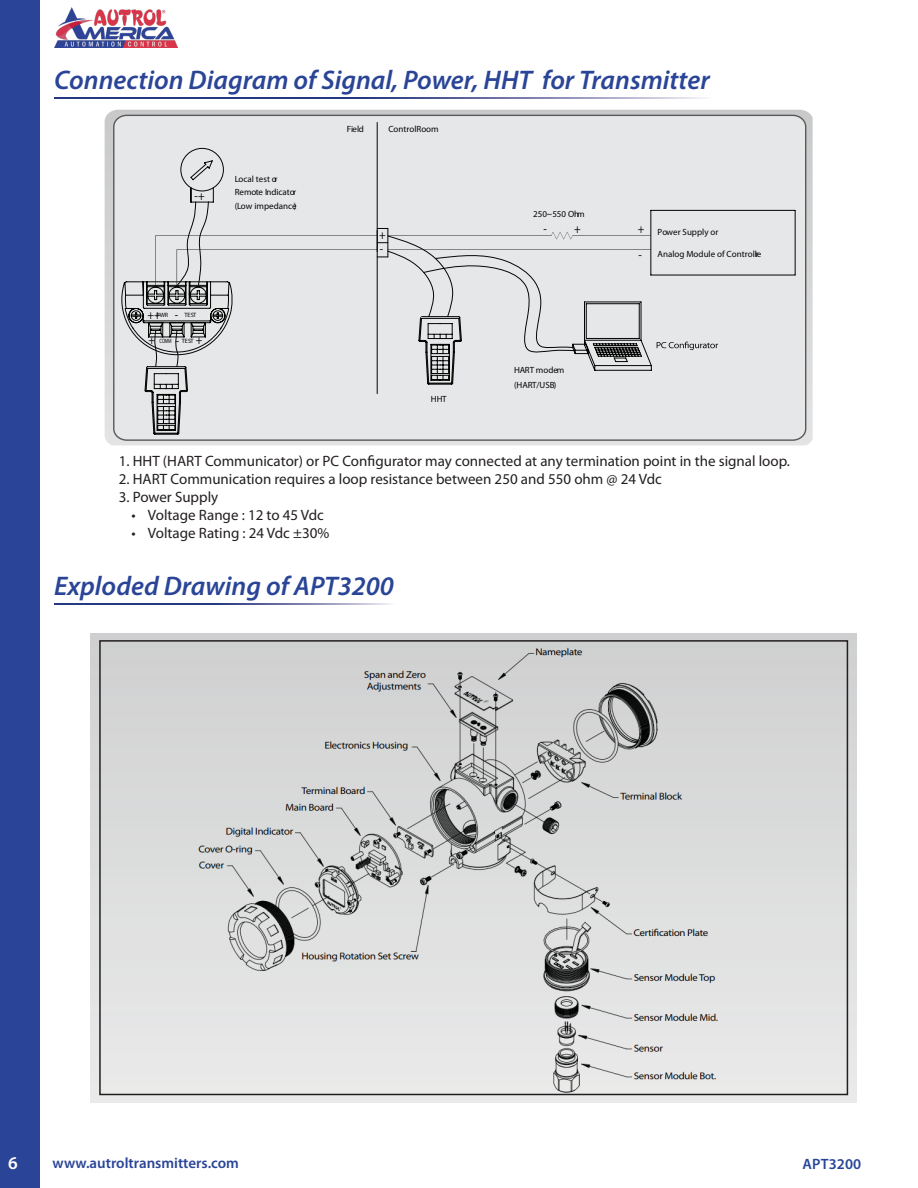
<style>
.page{position:relative;width:918px;height:1188px;background:#fff}
.page>*{position:absolute;margin:0;border:0;box-sizing:border-box;transform-origin:0 0}
.t1{font:italic 600 27px "Myriad Pro";color:#2a4597}
.t2{font:600 18px "Myriad Pro";color:#fff}
.t3{font:15px "Myriad Pro";color:#231f20}
.t4{font:600 15px "Myriad Pro";color:#2a4597}
.t5{font:600 15px "Myriad Pro";letter-spacing:.01em;color:#264699}
.t6{font:12.45px/14.2px "Myriad Pro";color:#040503;scale:.9 1}
.t7{font:9px/12.8px "Myriad Pro";color:#040503}
.t8{font:6.15px "Myriad Pro";color:#040503}
.t9{font:6.15px "Myriad Pro";color:#040503;scale:.7 1}
</style>
<div class="page">
<img style="left:54px;top:8px;width:124px;height:39px">
<div style="left:0;top:0;width:39px;height:1188px;background:#2a4597"></div>
<svg style="left:54px;top:97px;width:649px;height:1px"></svg>
<svg style="left:54px;top:603px;width:337px;height:1px"></svg>
<svg style="left:105px;top:110px;width:708px;height:335px;background:#d6d5d6"></svg>
<div style="left:112px;top:114px;width:695px;height:328px;background:#e6e7e9"></div>
<div style="left:181px;top:148px;width:471px;height:223px;background:#e6e7e9"></div>
<svg style="left:657px;top:342px;width:61px;height:8px"></svg>
<div style="left:176px;top:201px;width:399px;height:153px;background:#e6e7e9"></div>
<hr style="left:795px;top:210px;width:1px;height:65px;background:#040503">
<hr style="left:651px;top:210px;width:1px;height:65px;background:#040503">
<hr style="left:651px;top:210px;width:144px;height:1px;background:#040503">
<hr style="left:651px;top:275px;width:144px;height:1px;background:#040503">
<svg style="left:115px;top:282px;width:118px;height:152px;background:#bfc0c1"></svg>
<svg style="left:378px;top:228px;width:84px;height:156px;background:#cfd0d2"></svg>
<hr style="left:177px;top:250px;width:1px;height:35px;background:#040503">
<hr style="left:177px;top:250px;width:200px;height:1px;background:#040503">
<hr style="left:155px;top:235px;width:1px;height:50px;background:#040503">
<hr style="left:155px;top:235px;width:222px;height:1px;background:#040503">
<hr style="left:388px;top:235px;width:163px;height:1px;background:#040503">
<svg style="left:551px;top:232px;width:22px;height:7px"></svg>
<hr style="left:572px;top:235px;width:79px;height:1px;background:#040503">
<hr style="left:388px;top:250px;width:263px;height:1px;background:#040503">
<hr style="left:377px;top:122px;width:1px;height:272px;background:#040503">
<img style="left:90px;top:634px;width:767px;height:469px">
<div style="left:99px;top:640px;width:749px;height:455px;border:2px solid #231f20"></div>
<p class="t1" style="left:54px;top:63px;width:657px">Connection Diagram of Signal, Power, HHT for Transmitter</p>
<p class="t6" style="left:195px;top:188px;width:13px">-+</p>
<p class="t7" style="left:235px;top:173px;width:63px">Local test or<br>Remote Indicator</p>
<p class="t7" style="left:235px;top:200px;width:63px">(Low impedance)</p>
<p class="t6" style="left:148px;top:302px;width:16px;line-height:25.5px">++ +</p>
<p class="t8" style="left:157px;top:312px;width:13px">PWR</p>
<p class="t8" style="left:185px;top:312px;width:13px">TEST</p>
<p class="t9" style="left:160px;top:337px;width:19px">COMM</p>
<p class="t8" style="left:182px;top:337px;width:13px">TEST</p>
<p class="t6" style="left:175px;top:302px;width:7px;line-height:25.3px">- -</p>
<p class="t6" style="left:196px;top:333px;width:9px">+</p>
<p class="t7" style="left:347px;top:123px;width:19px">Field</p>
<p class="t7" style="left:388px;top:123px;width:52px">Control Room</p>
<p class="t6" style="left:379px;top:227px;width:9px">+ -</p>
<p class="t7" style="left:431px;top:392px;width:17px">HHT</p>
<p class="t7" style="left:533px;top:207px;width:53px">250~550 Ohm</p>
<p class="t6" style="left:543px;top:222px;width:5px">-</p>
<p class="t6" style="left:574px;top:221px;width:9px">+</p>
<p class="t7" style="left:514px;top:363px;width:52px;line-height:14.9px">HART modem (HART/USB)</p>
<p class="t6" style="left:638px;top:221px;width:9px">+</p>
<p class="t6" style="left:638px;top:248px;width:5px">-</p>
<p class="t7" style="left:658px;top:225px;width:62px">Power Supply or</p>
<p class="t7" style="left:658px;top:248px;width:105px">Analog Module of Controller</p>
<p class="t3" style="left:119px;top:451px;width:673px">1. HHT (HART Communicator) or PC Configurator may connected at any termination point in the signal loop.</p>
<p class="t3" style="left:119px;top:469px;width:545px">2. HART Communication requires a loop resistance between 250 and 550 ohm @ 24 Vdc</p>
<p class="t3" style="left:119px;top:487px;width:101px">3. Power Supply</p>
<p class="t3" style="left:132px;top:505px;width:194px">• Voltage Range : 12 to 45 Vdc</p>
<p class="t3" style="left:132px;top:523px;width:199px">• Voltage Rating : 24 Vdc ±30%</p>
<p class="t1" style="left:54px;top:569px;width:341px">Exploded Drawing of APT3200</p>
<p class="t2" style="left:8px;top:1151px;width:11px">6</p>
<p class="t4" style="left:53px;top:1154px;width:188px">www.autroltransmitters.com</p>
<p class="t5" style="left:802px;top:1154px;width:60px">APT3200</p>
</div>
